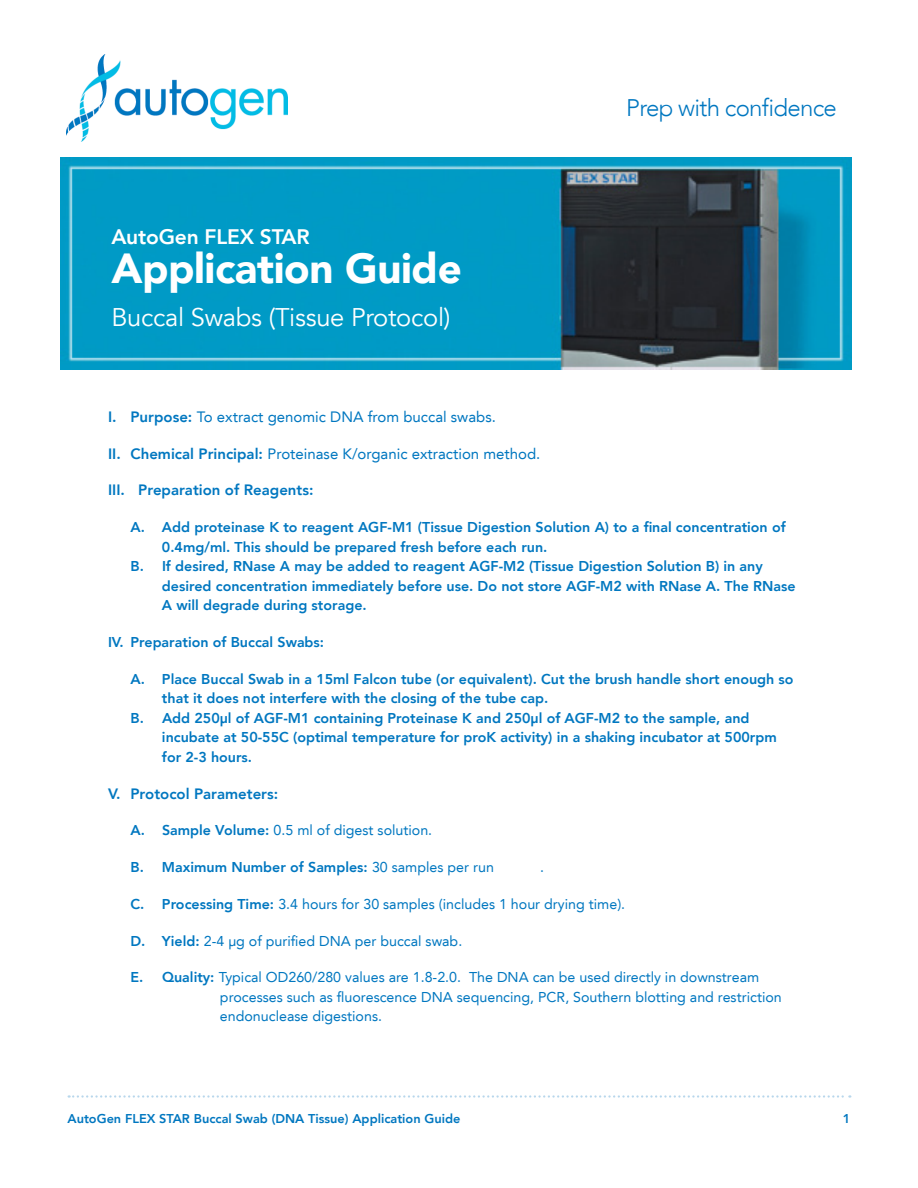
<style>
.page{position:relative;width:918px;height:1188px;background:#fff}
.page>*{position:absolute;margin:0;border:0;box-sizing:border-box;transform-origin:0 0}
.t1{font:900 42px "Avenir LT";letter-spacing:-.01em;color:#fff}
.Application_Name{font:25.5px "Avenir LT";letter-spacing:-.01em;color:#fff}
.t2{font:300 24px "Avenir LT";letter-spacing:-.03em;color:#0077c0}
.t3{font:800 21px "Avenir LT";letter-spacing:-.01em;color:#fff}
.Roman_Numeral_Bullet{font:15px "Avenir LT";color:#0077c0}
.Roman_Numeral_Bullet-2{font:800 15px "Avenir LT";color:#0077c0}
.Roman_Numeral_Bullet-3{font:800 14.25px "Avenir LT";color:#0077c0}
.Roman_Numeral_Bullet-4{font:14.25px/19.5px "Avenir LT";color:#0077c0}
.t4{font:800 12.75px "Avenir LT";color:#0077c0}
.s1{font-weight:800}
.s2{font-weight:400}
</style>
<div class="page">
<img style="left:67px;top:55px;width:221px;height:87px">
<svg style="left:69px;top:1095px;width:781px;height:3px"></svg>
<img style="left:60px;top:158px;width:791px;height:212px">
<p class="t3" style="left:111px;top:224px;width:200px">AutoGen FLEX STAR</p>
<p class="t1" style="left:111px;top:242px;width:352px">Application Guide</p>
<p class="Application_Name" style="left:111px;top:303px;width:341px">Buccal Swabs (Tissue Protocol)</p>
<p class="t2" style="left:626px;top:94px;width:212px">Prep with confidence</p>
<p class="Roman_Numeral_Bullet" style="left:108px;top:408px;width:389px"><span class="s1">I. Purpose:</span> To extract genomic DNA from buccal swabs.</p>
<p class="Roman_Numeral_Bullet" style="left:108px;top:445px;width:434px"><span class="s1">II. Chemical Principal:</span> Proteinase K/organic extraction method.</p>
<p class="Roman_Numeral_Bullet-2" style="left:108px;top:481px;width:207px">III. Preparation of Reagents:</p>
<p class="Roman_Numeral_Bullet-3" style="left:130px;top:519px;width:657px">A. Add proteinase K to reagent AGF-M1 (Tissue Digestion Solution A) to a final concentration of</p>
<p class="Roman_Numeral_Bullet-3" style="left:162px;top:538px;width:387px">0.4mg/ml. This should be prepared fresh before each run.</p>
<p class="Roman_Numeral_Bullet-3" style="left:131px;top:558px;width:634px">B. If desired, RNase A may be added to reagent AGF-M2 (Tissue Digestion Solution B) in any</p>
<p class="Roman_Numeral_Bullet-3" style="left:162px;top:577px;width:635px">desired concentration immediately before use. Do not store AGF-M2 with RNase A. The RNase</p>
<p class="Roman_Numeral_Bullet-3" style="left:162px;top:597px;width:206px">A will degrade during storage.</p>
<p class="Roman_Numeral_Bullet-3" style="left:108px;top:634px;width:218px">IV. Preparation of Buccal Swabs:</p>
<p class="Roman_Numeral_Bullet-3" style="left:131px;top:670px;width:665px">A. Place Buccal Swab in a 15ml Falcon tube (or equivalent). Cut the brush handle short enough so</p>
<p class="Roman_Numeral_Bullet-3" style="left:162px;top:690px;width:388px">that it does not interfere with the closing of the tube cap.</p>
<p class="Roman_Numeral_Bullet-3" style="left:131px;top:709px;width:621px">B. Add 250µl of AGF-M1 containing Proteinase K and 250µl of AGF-M2 to the sample, and</p>
<p class="Roman_Numeral_Bullet-3" style="left:162px;top:729px;width:616px">incubate at 50-55C (optimal temperature for proK activity) in a shaking incubator at 500rpm</p>
<p class="Roman_Numeral_Bullet-3" style="left:162px;top:748px;width:92px">for 2-3 hours.</p>
<p class="Roman_Numeral_Bullet-2" style="left:108px;top:784px;width:172px">V. Protocol Parameters:</p>
<p class="Roman_Numeral_Bullet-4" style="left:130px;top:821px;width:303px"><span class="s1">A. Sample Volume:</span> 0.5 ml of digest solution.</p>
<p class="Roman_Numeral_Bullet-3" style="left:130px;top:859px;width:365px">B. Maximum Number of Samples: <span class="s2">30 samples per run</span></p>
<p class="Roman_Numeral_Bullet-4" style="left:540px;top:858px;width:5px">.</p>
<p class="Roman_Numeral_Bullet-4" style="left:130px;top:894px;width:496px"><span class="s1">C. Processing Time:</span> 3.4 hours for 30 samples (includes 1 hour drying time).</p>
<p class="Roman_Numeral_Bullet-4" style="left:130px;top:931px;width:333px"><span class="s1">D. Yield:</span> 2-4 µg of purified DNA per buccal swab.</p>
<p class="Roman_Numeral_Bullet-4" style="left:220px;top:968px;width:563px;text-indent:-89px"><span class="s1">E. Quality:</span> Typical OD260/280 values are 1.8-2.0. The DNA can be used directly in downstream processes such as fluorescence DNA sequencing, PCR, Southern blotting and restriction endonuclease digestions.</p>
<p class="t4" style="left:68px;top:1111px;width:394px">AutoGen FLEX STAR Buccal Swab (DNA Tissue) Application Guide</p>
<p class="t4" style="left:843px;top:1111px;width:9px">1</p>
</div>
